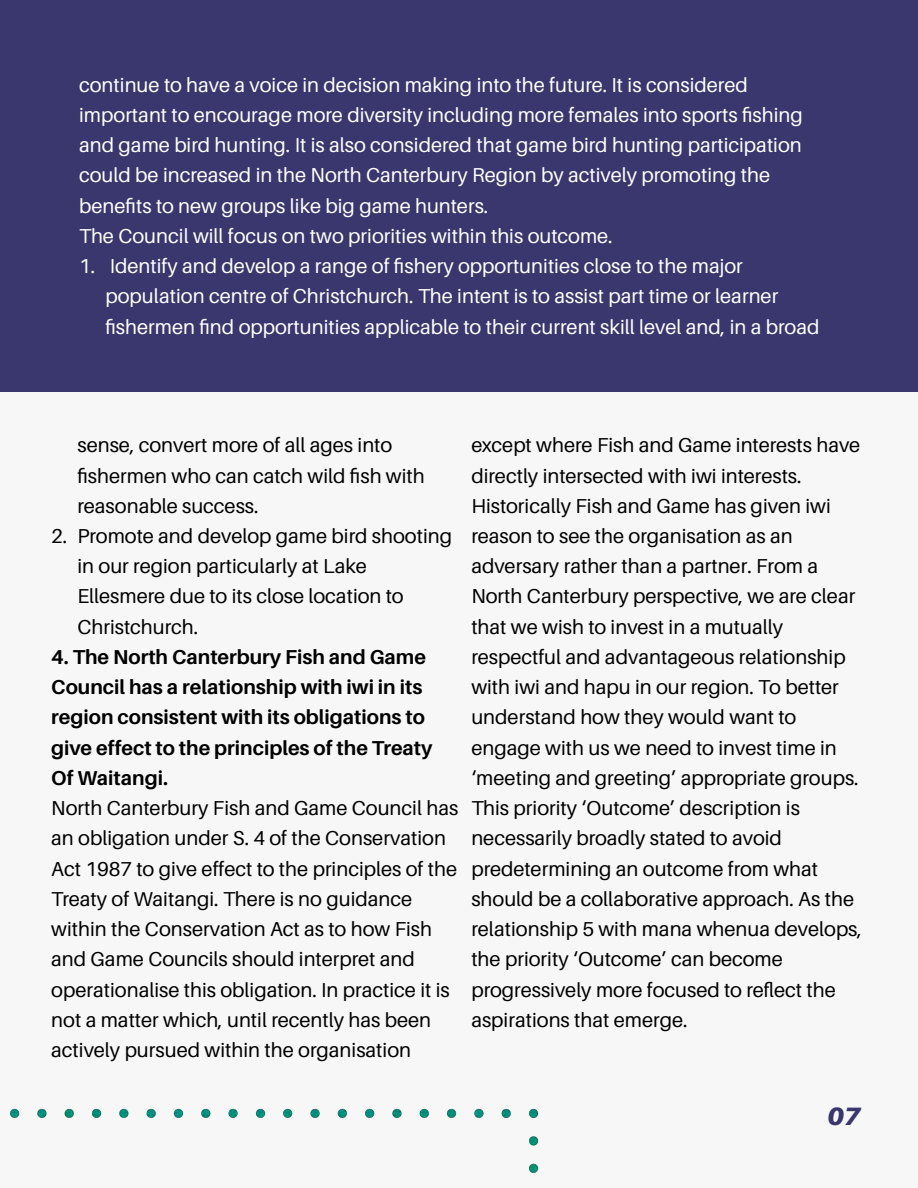
<style>
.page{position:relative;width:918px;height:1188px;background:#f7f7f7}
.page>*{position:absolute;margin:0;border:0;box-sizing:border-box;transform-origin:0 0}
.t1{font:italic 900 25.2px "Aileron";color:#3a366e}
.t2{font:20.1px/30.3px "Aileron";color:#000}
.t3{font:20.1px/30.3px "Aileron";color:#fff}
.t4{font:700 20.1px/30.3px "Aileron";color:#000}
</style>
<div class="page">
<div style="left:0;top:0;width:918px;height:391px;background:#3a366e"></div>
<img style="left:10px;top:1108px;width:529px;height:65px">
<p class="t3" style="left:79px;top:70px;width:725px">continue to have a voice in decision making into the future. It is considered important to encourage more diversity including more females into sports fishing and game bird hunting. It is also considered that game bird hunting participation could be increased in the North Canterbury Region by actively promoting the benefits to new groups like big game hunters.<br>The Council will focus on two priorities within this outcome.</p>
<p class="t3" style="left:105px;top:251px;width:716px;text-indent:-26px">1. Identify and develop a range of fishery opportunities close to the major population centre of Christchurch. The intent is to assist part time or learner fishermen find opportunities applicable to their current skill level and, in a broad</p>
<p class="t2" style="left:77px;top:430px;width:349px">sense, convert more of all ages into fishermen who can catch wild fish with reasonable success.</p>
<p class="t2" style="left:77px;top:521px;width:376px;text-indent:-26px">2. Promote and develop game bird shooting in our region particularly at Lake<br>Ellesmere due to its close location to<br>Christchurch.</p>
<p class="t4" style="left:51px;top:642px;width:383px">4. The North Canterbury Fish and Game Council has a relationship with iwi in its region consistent with its obligations to give effect to the principles of the Treaty Of Waitangi.</p>
<p class="t2" style="left:51px;top:793px;width:409px">North Canterbury Fish and Game Council has an obligation under S. 4 of the Conservation Act 1987 to give effect to the principles of the Treaty of Waitangi. There is no guidance within the Conservation Act as to how Fish and Game Councils should interpret and operationalise this obligation. In practice it is not a matter which, until recently has been actively pursued within the organisation</p>
<p class="t2" style="left:471px;top:430px;width:392px">except where Fish and Game interests have directly intersected with iwi interests.<br>Historically Fish and Game has given iwi reason to see the organisation as an adversary rather than a partner. From a North Canterbury perspective, we are clear that we wish to invest in a mutually respectful and advantageous relationship with iwi and hapu in our region. To better understand how they would want to engage with us we need to invest time in ‘meeting and greeting’ appropriate groups.<br>This priority ‘Outcome’ description is necessarily broadly stated to avoid predetermining an outcome from what should be a collaborative approach. As the relationship 5 with mana whenua develops, the priority ‘Outcome’ can become progressively more focused to reflect the aspirations that emerge.</p>
<p class="t1" style="left:828px;top:1102px;width:35px">07</p>
</div>
